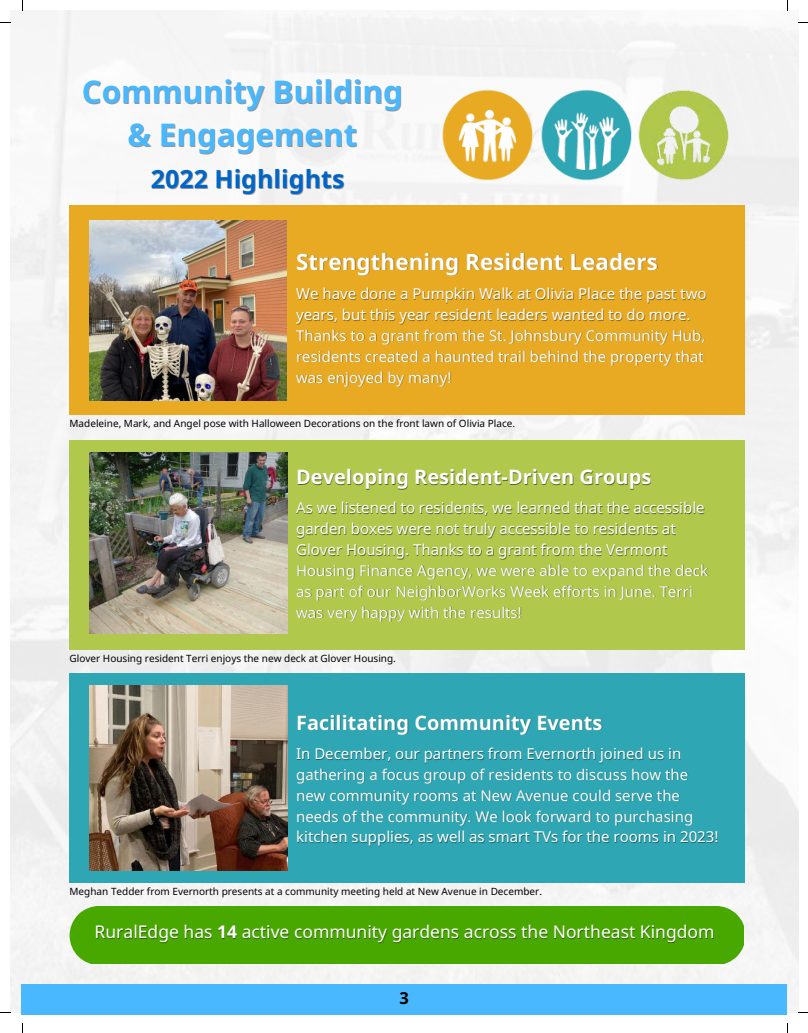
<style>
.page{position:relative;width:808px;height:1033px;background:#fff}
.page>*{position:absolute;margin:0;border:0;box-sizing:border-box;transform-origin:0 0}
.t1{font:700 31.25px/43.1px "Noto Sans";color:#49b8ff;text-align:center}
.t2{font:700 25px "Noto Sans";color:#0065c9}
.t3{font:700 22.5px "Noto Sans";color:#fff}
.t4{font:700 20px "Noto Sans";color:#fff}
.t5{font:17.5px "Noto Sans";color:#fff}
.t6{font:700 16.5px "Noto Sans";color:#000}
.t7{font:15px/20.9px "Noto Sans";color:#fff}
.t8{font:10px "Noto Sans";color:#000}
.s1{font-weight:700;color:rgb(0 0 0/.4)}
</style>
<div class="page">
<div style="left:10px;top:10px;width:788px;height:1002px;background:#f4f4f4"></div>
<div style="left:22px;top:984px;width:765px;height:30px;background:#49b8ff"></div>
<div style="left:70px;top:205px;width:675px;height:210px;background:#e8aa23"></div>
<div style="left:70px;top:440px;width:675px;height:210px;background:#b0c94c"></div>
<div style="left:70px;top:673px;width:675px;height:209px;background:#2fa6b3"></div>
<img style="left:89px;top:453px;width:198px;height:181px">
<img style="left:89px;top:686px;width:198px;height:184px">
<img style="left:89px;top:221px;width:197px;height:180px">
<img style="left:423px;top:88px;width:99px;height:92px">
<img style="left:522px;top:88px;width:97px;height:92px">
<img style="left:619px;top:88px;width:127px;height:92px">
<div style="left:70px;top:906px;width:674px;height:57px;background:#48a800"></div>
<h1 class="t1" style="left:82px;top:69px;width:322px">Community Building &amp; Engagement</h1>
<h2 class="t2" style="left:151px;top:162px;width:195px">2022 Highlights</h2>
<h3 class="t3" style="left:296px;top:245px;width:363px">Strengthening Resident Leaders</h3>
<p class="t7" style="left:296px;top:283px;width:412px">We have done a Pumpkin Walk at Olivia Place the past two years, but this year resident leaders wanted to do more.<br>Thanks to a grant from the St. Johnsbury Community Hub, residents created a haunted trail behind the property that was enjoyed by many!</p>
<p class="t8" style="left:70px;top:416px;width:447px">Madeleine, Mark, and Angel pose with Halloween Decorations on the front lawn of Olivia Place.</p>
<h3 class="t4" style="left:296px;top:463px;width:356px">Developing Resident-Driven Groups</h3>
<p class="t7" style="left:296px;top:497px;width:413px">As we listened to residents, we learned that the accessible garden boxes were not truly accessible to residents at Glover Housing. Thanks to a grant from the Vermont Housing Finance Agency, we were able to expand the deck as part of our NeighborWorks Week efforts in June. Terri was very happy with the results!</p>
<p class="t8" style="left:70px;top:651px;width:328px">Glover Housing resident Terri enjoys the new deck at Glover Housing.</p>
<h3 class="t4" style="left:296px;top:708px;width:308px">Facilitating Community Events</h3>
<p class="t7" style="left:296px;top:742px;width:424px">In December, our partners from Evernorth joined us in gathering a focus group of residents to discuss how the new community rooms at New Avenue could serve the needs of the community. We look forward to purchasing kitchen supplies, as well as smart TVs for the rooms in 2023!</p>
<p class="t8" style="left:70px;top:884px;width:474px">Meghan Tedder from Evernorth presents at a community meeting held at New Avenue in December.</p>
<p class="t5" style="left:95px;top:919px;width:621px">RuralEdge has <span class="s1">14</span> active community gardens across the Northeast Kingdom</p>
<p class="t6" style="left:399px;top:986px;width:11px">3</p>
</div>
